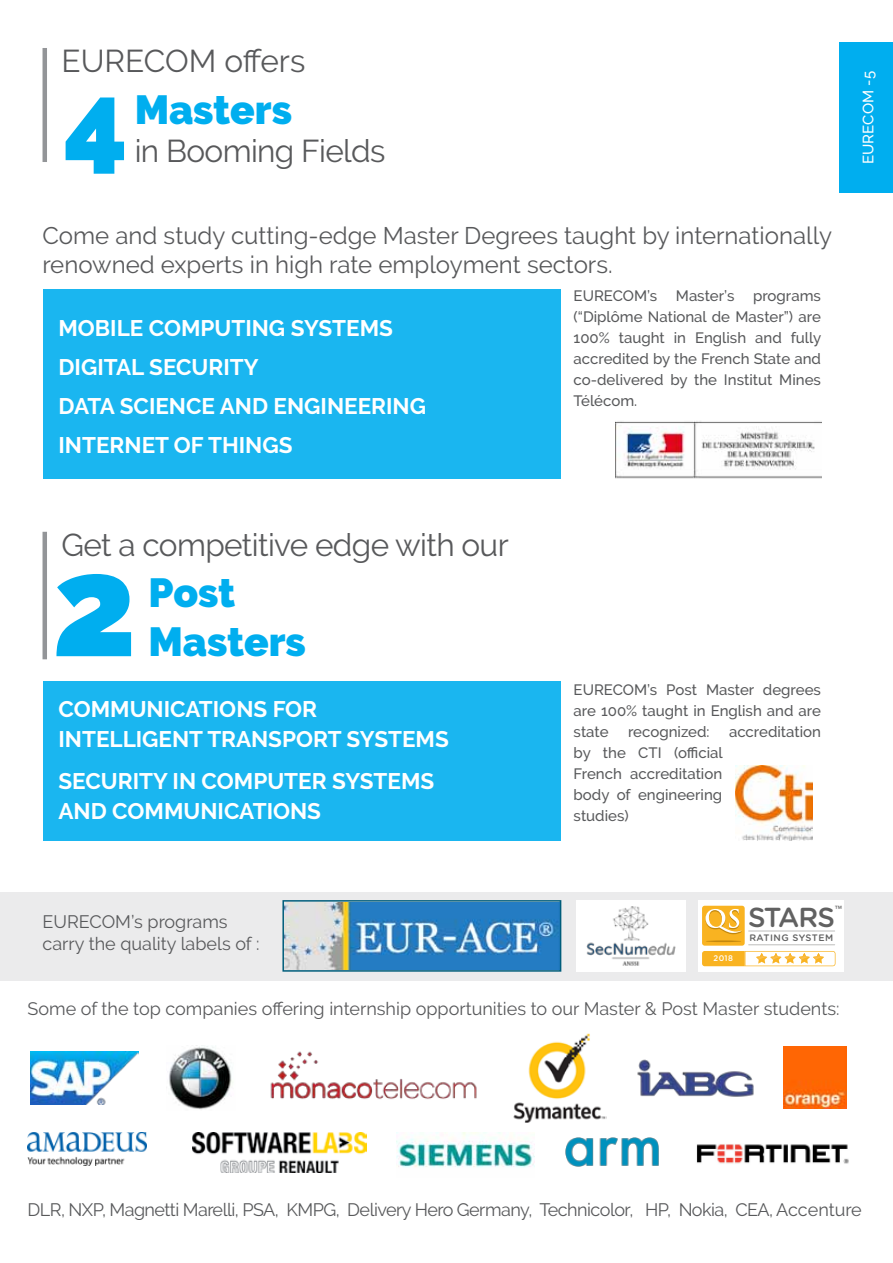
<style>
.page{position:relative;width:893px;height:1263px;background:#fff}
.page>*{position:absolute;margin:0;border:0;box-sizing:border-box;transform-origin:0 0}
.t1{font:900 141.45px "Raleway";color:#00aeef}
.t2{font:900 109.2px "Raleway";color:#00aeef}
.t3{font:900 40.5px/48.6px "Raleway";letter-spacing:-.005em;color:#00aeef}
.t4{font:31.5px "Raleway";letter-spacing:-.02em;color:#58595b}
.t5{font:31.5px "Raleway";color:#58595b}
.t6{font:500 27.45px "Gotham Rounded";letter-spacing:-.05em;color:#616161}
.t7{font:24px/28.8px "Raleway";color:#58595b}
.t8{font:700 22.5px/39px "Raleway";color:#fff}
.t9{font:18px/21.6px "Raleway";color:#58595b}
.t10{font:18px "Raleway";letter-spacing:-.03em;color:#58595b}
.t11{font:500 15px/21px "Raleway";color:#58595b;text-align:justify}
.t12{font:500 15px "Raleway";letter-spacing:.01em;color:#fff}
.t13{font:500 9.45px "Gotham Rounded";letter-spacing:.05em;color:#616161}
.t14{font:8.7px "Helvetica";color:#616161}
.t15{font:500 8.1px "Gotham Rounded";color:#fff;scale:.95 1}
</style>
<div class="page">
<div style="left:43px;top:290px;width:517px;height:189px;background:#1ab6f0"></div>
<div style="left:43px;top:681px;width:517px;height:159px;background:#1ab6f0"></div>
<div style="left:0;top:892px;width:893px;height:89px;background:#ebebec"></div>
<svg style="left:699px;top:900px;width:145px;height:72px;background:#fcebc7"></svg>
<hr style="left:749px;top:944px;width:86px;height:1px;background:#bdbdbc">
<hr style="left:749px;top:931px;width:86px;height:1px;background:#bdbdbc">
<img style="left:28px;top:1132px;width:119px;height:33px">
<img style="left:696px;top:1144px;width:153px;height:20px">
<hr style="left:0;top:290px;width:1px;height:341px;background:#00aeef">
<img style="left:285px;top:903px;width:273px;height:66px">
<div style="left:282px;top:900px;width:279px;height:72px;border:2px solid #005d7b"></div>
<div style="left:576px;top:900px;width:110px;height:72px;background:#fff"></div>
<img style="left:586px;top:906px;width:90px;height:60px">
<div style="left:840px;top:43px;width:53px;height:150px;background:#00aeef"></div>
<hr style="left:43px;top:48px;width:4px;height:114px;background:#939598">
<img style="left:615px;top:421px;width:206px;height:58px">
<hr style="left:43px;top:532px;width:4px;height:127px;background:#939598">
<img style="left:736px;top:765px;width:76px;height:75px">
<img style="left:31px;top:1051px;width:108px;height:53px">
<img style="left:169px;top:1045px;width:63px;height:65px">
<img style="left:270px;top:1051px;width:207px;height:48px">
<img style="left:513px;top:1033px;width:93px;height:90px">
<img style="left:637px;top:1059px;width:117px;height:38px">
<img style="left:784px;top:1046px;width:62px;height:63px">
<img style="left:193px;top:1133px;width:173px;height:39px">
<img style="left:565px;top:1138px;width:94px;height:29px">
<img style="left:397px;top:1132px;width:138px;height:36px">
<h3 class="t5" style="left:62px;top:43px;width:245px">EURECOM offers</h3>
<h2 class="t2" style="left:64px;top:58px;width:65px">4</h2>
<h3 class="t3" style="left:135px;top:85px;width:159px">Masters</h3>
<h3 class="t4" style="left:135px;top:132px;width:252px">in Booming Fields</h3>
<h3 class="t7" style="left:43px;top:221px;width:791px">Come and study cutting-edge Master Degrees taught by internationally renowned experts in high rate employment sectors.</h3>
<h3 class="t8" style="left:58px;top:309px;width:369px">MOBILE COMPUTING SYSTEMS<br>DIGITAL SECURITY<br>DATA SCIENCE AND ENGINEERING<br>INTERNET OF THINGS</h3>
<p class="t11" style="left:574px;top:285px;width:249px">EURECOM’s Master’s programs (“Diplôme National de Master”) are 100% taught in English and fully accredited by the French State and co-delivered by the Institut Mines Télécom.</p>
<p class="t12" style="left:859px;top:164px;width:95px;rotate:-90deg">EURECOM -5</p>
<h3 class="t4" style="left:62px;top:526px;width:449px">Get a competitive edge with our</h3>
<h1 class="t1" style="left:52px;top:524px;width:86px">2</h1>
<h3 class="t3" style="left:149px;top:569px;width:159px">Post<br>Masters</h3>
<h3 class="t8" style="left:58px;top:695px;width:392px;line-height:30px">COMMUNICATIONS FOR<br>INTELLIGENT TRANSPORT SYSTEMS</h3>
<h3 class="t8" style="left:58px;top:767px;width:377px;line-height:30px">SECURITY IN COMPUTER SYSTEMS<br>AND COMMUNICATIONS</h3>
<p class="t11" style="left:574px;top:679px;width:249px">EURECOM’s Post Master degrees are 100% taught in English and are state</p>
<p class="t11" style="left:628px;top:721px;width:83px">recognized:</p>
<p class="t11" style="left:729px;top:721px;width:93px">accreditation</p>
<p class="t11" style="left:574px;top:742px;width:151px">by the CTI (official French accreditation body of engineering studies)</p>
<p class="t9" style="left:43px;top:911px;width:218px">EURECOM’s programs carry the quality labels of :</p>
<p class="t15" style="left:713px;top:952px;width:22px">2018</p>
<p class="t14" style="left:834px;top:902px;width:10px">™</p>
<h3 class="t6" style="left:748px;top:898px;width:89px">STARS</h3>
<p class="t13" style="left:749px;top:931px;width:85px">RATING SYSTEM</p>
<p class="t9" style="left:28px;top:998px;width:813px">Some of the top companies offering internship opportunities to our Master &amp; Post Master students:</p>
<p class="t10" style="left:28px;top:1199px;width:836px">DLR, NXP, Magnetti Marelli, PSA, KMPG, Delivery Hero Germany, Technicolor, HP, Nokia, CEA, Accenture</p>
</div>
